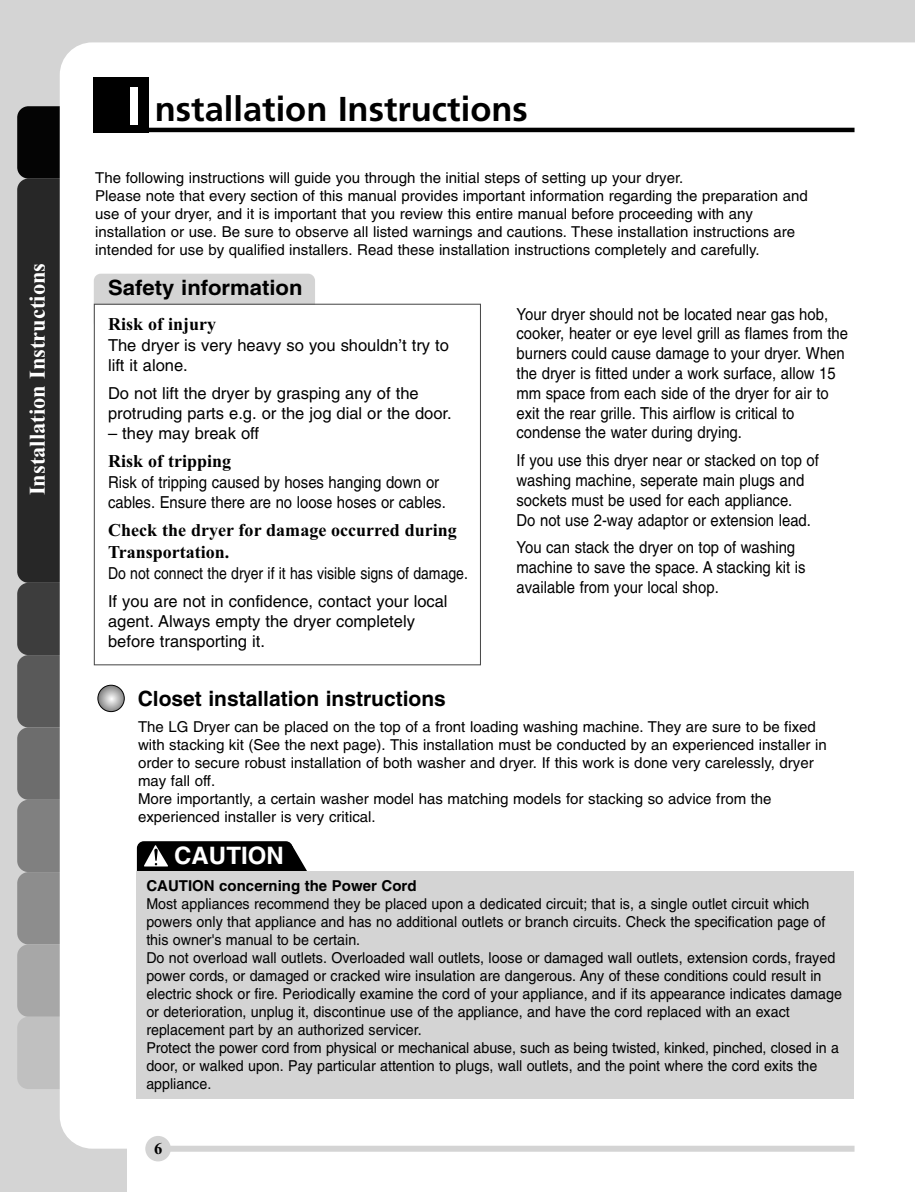
<style>
.page{position:relative;width:915px;height:1192px;background:#fff}
.page>*{position:absolute;margin:0;border:0;box-sizing:border-box;transform-origin:0 0}
.t1{font:700 34.5px "Frutiger";color:#000}
.t2{font:700 24px "Helvetica";color:#fff}
.t3{font:700 22.5px "Times New Roman";color:#fff}
.t4{font:700 21px "Helvetica";color:#000}
.t5{font:700 21px "Helvetica";color:#000;scale:1.05 1}
.t6{font:700 18px/21.6px "Times New Roman";color:#000}
.t7{font:16.5px/19.8px "Helvetica";color:#000;scale:.9 1}
.t8{font:16.5px/19.8px "Helvetica";color:#000}
.t9{font:16.5px/27.9px "Helvetica";color:#000;scale:.85 1}
.t10{font:700 16.5px "Times New Roman";color:#000}
.t11{font:15px/18px "Helvetica";color:#000}
.t12{font:15px/18px "Helvetica";color:#000;scale:.95 1}
.t13{font:700 15px "Helvetica";color:#000}
.s1{font-family:"Helvetica";font-size:52.5px;color:#fff}
</style>
<div class="page">
<div style="left:0;top:0;width:914px;height:1191px;background:#d4d4d4"></div>
<div style="left:17px;top:178px;width:64px;height:404px;background:#272727;border-radius:11px"></div>
<div style="left:17px;top:106px;width:64px;height:72px;background:#040404;border-radius:11px"></div>
<div style="left:17px;top:582px;width:64px;height:73px;background:#3d3d3d;border-radius:11px"></div>
<div style="left:17px;top:655px;width:64px;height:72px;background:#595959;border-radius:11px"></div>
<div style="left:17px;top:727px;width:64px;height:72px;background:#6d6d6d;border-radius:11px"></div>
<div style="left:17px;top:799px;width:64px;height:73px;background:#808080;border-radius:11px"></div>
<div style="left:17px;top:872px;width:64px;height:72px;background:#8d8d8d;border-radius:11px"></div>
<div style="left:17px;top:944px;width:64px;height:72px;background:#a7a7a7;border-radius:11px"></div>
<div style="left:17px;top:1016px;width:64px;height:72px;background:#c0c0c0;border-radius:11px"></div>
<div style="left:60px;top:42px;width:854px;height:1106px;background:#fff"></div>
<div style="left:94px;top:274px;width:221px;height:56px;background:#d4d4d4;border-radius:7px"></div>
<div style="left:95px;top:305px;width:385px;height:359px;background:#fff"></div>
<div style="left:94px;top:304px;width:387px;height:361px;border:1px solid #4b4b4b"></div>
<svg style="left:98px;top:685px;width:26px;height:26px"></svg>
<div style="left:98px;top:685px;width:26px;height:26px;border:1px solid #000;border-radius:50%"></div>
<div style="left:128px;top:1129px;width:786px;height:62px;background:#fff"></div>
<div style="left:137px;top:841px;width:156px;height:56px;background:#000;border-radius:7px"></div>
<div style="left:145px;top:1135px;width:26px;height:26px;background:#d4d4d4;border-radius:50%"></div>
<div style="left:167px;top:1145px;width:687px;height:6px;background:#d4d4d4"></div>
<div style="left:94px;top:77px;width:55px;height:55px;background:#000"></div>
<hr style="left:94px;top:128px;width:760px;height:4px;background:#000">
<svg style="left:144px;top:845px;width:24px;height:21px"></svg>
<svg style="left:291px;top:844px;width:17px;height:27px"></svg>
<div style="left:137px;top:871px;width:716px;height:227px;background:#d4d4d4"></div>
<h3 class="t3" style="left:30px;top:495px;width:234px;rotate:-90deg">Installation Instructions</h3>
<h1 class="t1" style="left:127px;top:95px;width:402px"><span class="s1">I</span> nstallation Instructions</h1>
<p class="t11" style="left:95px;top:170px;width:713px">The following instructions will guide you through the initial steps of setting up your dryer.<br>Please note that every section of this manual provides important information regarding the preparation and use of your dryer, and it is important that you review this entire manual before proceeding with any installation or use. Be sure to observe all listed warnings and cautions. These installation instructions are intended for use by qualified installers. Read these installation instructions completely and carefully.</p>
<h3 class="t5" style="left:108px;top:279px;width:186px">Safety information</h3>
<p class="t6" style="left:108px;top:315px;width:109px">Risk of injury</p>
<p class="t8" style="left:108px;top:337px;width:342px">The dryer is very heavy so you shouldn’t try to lift it alone.</p>
<p class="t8" style="left:108px;top:385px;width:345px">Do not lift the dryer by grasping any of the protruding parts e.g. or the jog dial or the door.</p>
<p class="t8" style="left:108px;top:424px;width:153px">– they may break off</p>
<p class="t6" style="left:108px;top:452px;width:124px">Risk of tripping</p>
<p class="t7" style="left:108px;top:474px;width:377px">Risk of tripping caused by hoses hanging down or cables. Ensure there are no loose hoses or cables.</p>
<p class="t6" style="left:108px;top:521px;width:350px">Check the dryer for damage occurred during<br>Transportation.</p>
<p class="t9" style="left:108px;top:561px;width:425px">Do not connect the dryer if it has visible signs of damage.<br>If you are not in confidence, contact your local</p>
<p class="t8" style="left:108px;top:612px;width:308px">agent. Always empty the dryer completely before transporting it.</p>
<p class="t7" style="left:516px;top:305px;width:370px">Your dryer should not be located near gas hob, cooker, heater or eye level grill as flames from the burners could cause damage to your dryer. When the dryer is fitted under a work surface, allow 15 mm space from each side of the dryer for air to exit the rear grille. This airflow is critical to condense the water during drying.</p>
<p class="t7" style="left:516px;top:452px;width:337px">If you use this dryer near or stacked on top of washing machine, seperate main plugs and sockets must be used for each appliance.<br>Do not use 2-way adaptor or extension lead.</p>
<p class="t7" style="left:516px;top:539px;width:322px">You can stack the dryer on top of washing machine to save the space. A stacking kit is available from your local shop.</p>
<h3 class="t4" style="left:138px;top:691px;width:309px">Closet installation instructions</h3>
<p class="t11" style="left:138px;top:719px;width:690px">The LG Dryer can be placed on the top of a front loading washing machine. They are sure to be fixed with stacking kit (See the next page). This installation must be conducted by an experienced installer in order to secure robust installation of both washer and dryer. If this work is done very carelessly, dryer may fall off.<br>More importantly, a certain washer model has matching models for stacking so advice from the experienced installer is very critical.</p>
<h2 class="t2" style="left:174px;top:847px;width:111px">CAUTION</h2>
<p class="t13" style="left:146px;top:880px;width:271px">CAUTION concerning the Power Cord</p>
<p class="t12" style="left:146px;top:895px;width:733px">Most appliances recommend they be placed upon a dedicated circuit; that is, a single outlet circuit which powers only that appliance and has no additional outlets or branch circuits. Check the specification page of this owner's manual to be certain.<br>Do not overload wall outlets. Overloaded wall outlets, loose or damaged wall outlets, extension cords, frayed power cords, or damaged or cracked wire insulation are dangerous. Any of these conditions could result in electric shock or fire. Periodically examine the cord of your appliance, and if its appearance indicates damage or deterioration, unplug it, discontinue use of the appliance, and have the cord replaced with an exact replacement part by an authorized servicer.<br>Protect the power cord from physical or mechanical abuse, such as being twisted, kinked, pinched, closed in a door, or walked upon. Pay particular attention to plugs, wall outlets, and the point where the cord exits the appliance.</p>
<p class="t10" style="left:154px;top:1143px;width:10px">6</p>
</div>
